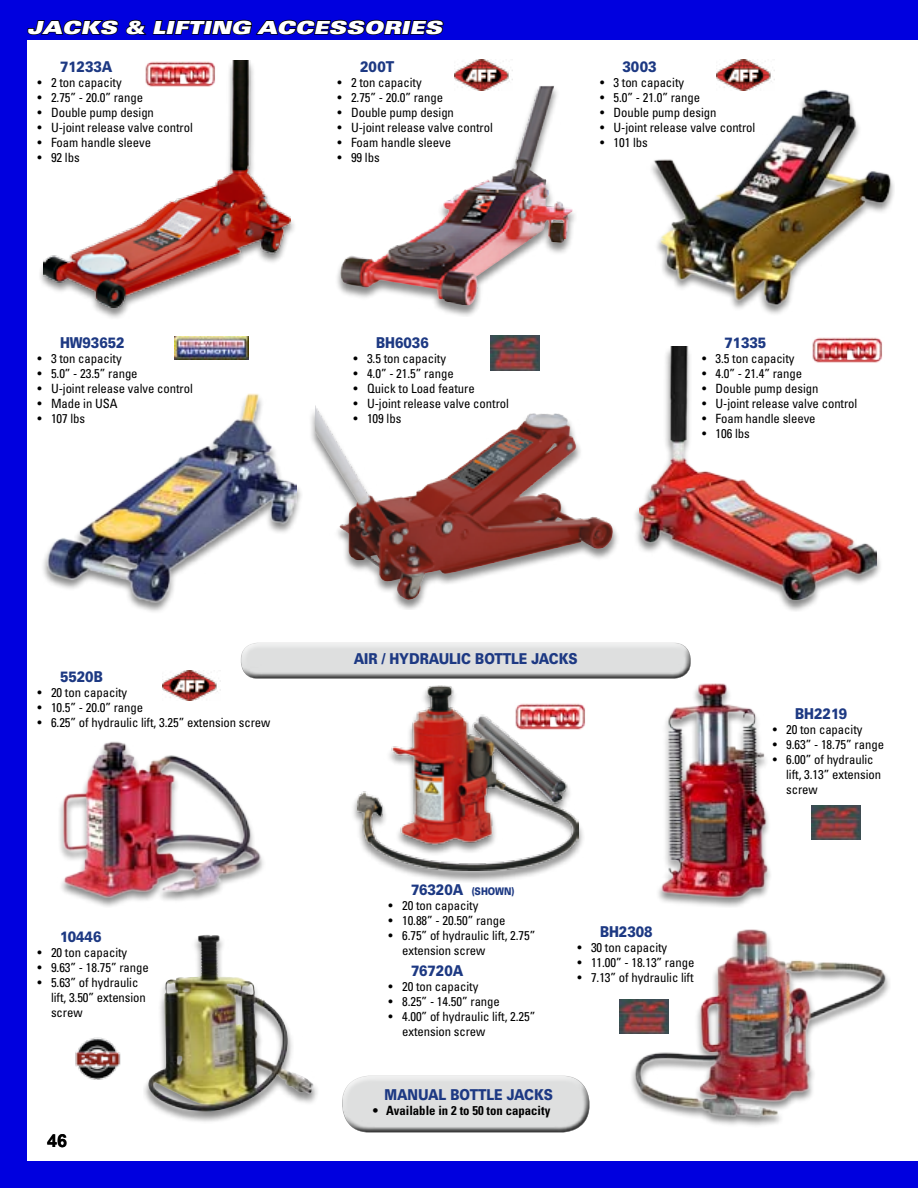
<style>
.page{position:relative;width:918px;height:1188px;background:#0000df}
.page>*{position:absolute;margin:0;border:0;box-sizing:border-box;transform-origin:0 0}
.t1{font:italic 900 expanded 18px "Univers";color:#fff}
.t2{font:700 18px "Arial";color:#000}
.t3{font:900 15px "Univers";letter-spacing:-.005em;color:#1d3983;scale:.85 1}
.t4{font:condensed 12.75px/15px "Univers";letter-spacing:-.005em;color:#000}
.t5{font:700 condensed 12.75px "Univers";color:#000}
.t6{font:900 10.5px "Univers";color:#1d3983;scale:.85 1}
.s1{font-size:15px}
</style>
<div class="page">
<div style="left:27px;top:40px;width:891px;height:1121px;background:#fff"></div>
<hr style="left:917px;top:0;width:1px;height:1188px;background:#0000df">
<svg style="left:27px;top:19px;width:417px;height:16px"></svg>
<div style="left:341px;top:1073px;width:249px;height:50px;background:#fff;opacity:.75"></div>
<div style="left:341px;top:1083px;width:251px;height:50px;background:#000;opacity:.75"></div>
<img style="left:44px;top:60px;width:246px;height:248px">
<img style="left:144px;top:60px;width:74px;height:28px">
<img style="left:44px;top:393px;width:253px;height:219px">
<img style="left:174px;top:336px;width:75px;height:24px">
<div style="left:308px;top:403px;width:311px;height:207px;background:#000;opacity:.46"></div>
<img style="left:315px;top:405px;width:301px;height:195px">
<img style="left:491px;top:336px;width:49px;height:34px">
<div style="left:633px;top:346px;width:250px;height:266px;background:#000;opacity:.46"></div>
<img style="left:639px;top:347px;width:238px;height:253px">
<img style="left:812px;top:337px;width:71px;height:27px">
<img style="left:811px;top:805px;width:49px;height:35px">
<img style="left:658px;top:683px;width:113px;height:224px">
<div style="left:239px;top:640px;width:453px;height:33px;background:#fff;opacity:.75"></div>
<div style="left:239px;top:646px;width:453px;height:33px;background:#000;opacity:.75"></div>
<div style="left:144px;top:934px;width:175px;height:190px;background:#000;opacity:.46"></div>
<img style="left:146px;top:935px;width:168px;height:178px">
<img style="left:75px;top:1037px;width:46px;height:43px">
<div style="left:350px;top:685px;width:234px;height:198px;background:#000;opacity:.46"></div>
<img style="left:357px;top:686px;width:222px;height:185px">
<img style="left:515px;top:702px;width:70px;height:28px">
<img style="left:620px;top:929px;width:270px;height:197px">
<img style="left:620px;top:1000px;width:49px;height:34px">
<img style="left:59px;top:741px;width:205px;height:166px">
<img style="left:162px;top:670px;width:56px;height:31px">
<div style="left:334px;top:85px;width:244px;height:232px;background:#000;opacity:.46"></div>
<img style="left:481px;top:86px;width:58px;height:96px">
<img style="left:454px;top:60px;width:58px;height:31px">
<img style="left:651px;top:72px;width:243px;height:242px">
<img style="left:717px;top:60px;width:58px;height:31px">
<h1 class="t1" style="left:27px;top:17px;width:36px">JACKS</h1>
<h1 class="t1" style="left:125px;top:17px;width:42px">&amp; LIFTIN</h1>
<h1 class="t1" style="left:231px;top:17px;width:45px">G ACCESSORIES</h1>
<p class="t3" style="left:60px;top:57px;width:63px">71233A</p>
<p class="t4" style="left:38px;top:75px;width:86px">• 2 ton capacity</p>
<p class="t4" style="left:38px;top:90px;width:107px">• 2.75” - 20.0” range</p>
<p class="t4" style="left:38px;top:105px;width:118px">• Double pump design</p>
<p class="t4" style="left:38px;top:120px;width:157px">• U-joint release valve control</p>
<p class="t4" style="left:38px;top:135px;width:115px">• Foam handle sleeve</p>
<p class="t4" style="left:38px;top:150px;width:44px">• 92 lbs</p>
<p class="t3" style="left:60px;top:333px;width:78px">HW93652</p>
<p class="t4" style="left:38px;top:351px;width:86px">• 3 ton capacity</p>
<p class="t4" style="left:38px;top:366px;width:102px">• 5.0” - 23.5” range</p>
<p class="t4" style="left:38px;top:381px;width:157px">• U-joint release valve control</p>
<p class="t4" style="left:38px;top:396px;width:82px">• Made in USA</p>
<p class="t4" style="left:38px;top:411px;width:49px">• 107 lbs</p>
<p class="t3" style="left:360px;top:57px;width:42px">200T</p>
<p class="t4" style="left:338px;top:75px;width:86px">• 2 ton capacity</p>
<p class="t4" style="left:338px;top:90px;width:107px">• 2.75” - 20.0” range</p>
<p class="t4" style="left:338px;top:105px;width:118px">• Double pump design</p>
<p class="t4" style="left:338px;top:120px;width:157px">• U-joint release valve control</p>
<p class="t4" style="left:338px;top:135px;width:115px">• Foam handle sleeve</p>
<p class="t4" style="left:338px;top:150px;width:44px">• 99 lbs</p>
<p class="t3" style="left:376px;top:333px;width:64px">BH6036</p>
<p class="t4" style="left:354px;top:351px;width:94px">• 3.5 ton capacity</p>
<p class="t4" style="left:354px;top:366px;width:102px">• 4.0” - 21.5” range</p>
<p class="t4" style="left:354px;top:381px;width:123px">• Quick to Load feature</p>
<p class="t4" style="left:354px;top:396px;width:157px">• U-joint release valve control</p>
<p class="t4" style="left:354px;top:411px;width:49px">• 109 lbs</p>
<p class="t3" style="left:622px;top:57px;width:42px">3003</p>
<p class="t4" style="left:600px;top:75px;width:86px">• 3 ton capacity</p>
<p class="t4" style="left:600px;top:90px;width:102px">• 5.0” - 21.0” range</p>
<p class="t4" style="left:600px;top:105px;width:118px">• Double pump design</p>
<p class="t4" style="left:600px;top:120px;width:157px">• U-joint release valve control</p>
<p class="t4" style="left:600px;top:135px;width:49px">• 101 lbs</p>
<p class="t3" style="left:724px;top:333px;width:51px">71335</p>
<p class="t4" style="left:702px;top:351px;width:94px">• 3.5 ton capacity</p>
<p class="t4" style="left:702px;top:366px;width:102px">• 4.0” - 21.4” range</p>
<p class="t4" style="left:702px;top:381px;width:118px">• Double pump design</p>
<p class="t4" style="left:702px;top:396px;width:157px">• U-joint release valve control</p>
<p class="t4" style="left:702px;top:411px;width:115px">• Foam handle sleeve</p>
<p class="t4" style="left:702px;top:426px;width:49px">• 106 lbs</p>
<p class="t3" style="left:60px;top:667px;width:52px">5520B</p>
<p class="t4" style="left:38px;top:685px;width:91px">• 20 ton capacity</p>
<p class="t4" style="left:38px;top:700px;width:107px">• 10.5” - 20.0” range</p>
<p class="t4" style="left:38px;top:715px;width:234px">• 6.25” of hydraulic lift, 3.25” extension screw</p>
<p class="t3" style="left:354px;top:650px;width:11px">AIR</p>
<p class="t3" style="left:382px;top:650px;width:232px">/ HYDRAULIC BOTTLE JAC KS</p>
<p class="t3" style="left:795px;top:705px;width:63px">BH2219</p>
<p class="t4" style="left:773px;top:722px;width:91px">• 20 ton capacity</p>
<p class="t4" style="left:773px;top:737px;width:113px">• 9.63” - 18.75” range</p>
<p class="t4" style="left:786px;top:752px;width:97px;text-indent:-14px">• 6.00” of hydraulic lift, 3.13” extension screw</p>
<p class="t3" style="left:60px;top:927px;width:50px">10446</p>
<p class="t4" style="left:38px;top:945px;width:91px">• 20 ton capacity</p>
<p class="t4" style="left:38px;top:960px;width:113px">• 9.63” - 18.75” range</p>
<p class="t4" style="left:51px;top:975px;width:97px;text-indent:-14px">• 5.63” of hydraulic lift, 3.50” extension screw</p>
<h1 class="t2" style="left:47px;top:1129px;width:22px">46</h1>
<p class="t6" style="left:411px;top:885px;width:123px"><span class="s1">76320A</span> (SHOWN)</p>
<p class="t4" style="left:389px;top:898px;width:91px">• 20 ton capacity</p>
<p class="t4" style="left:389px;top:913px;width:118px">• 10.88” - 20.50” range</p>
<p class="t4" style="left:402px;top:928px;width:135px;text-indent:-14px">• 6.75” of hydraulic lift, 2.75” extension screw</p>
<p class="t3" style="left:411px;top:962px;width:63px">76720A</p>
<p class="t4" style="left:389px;top:979px;width:91px">• 20 ton capacity</p>
<p class="t4" style="left:389px;top:994px;width:113px">• 8.25” - 14.50” range</p>
<p class="t4" style="left:402px;top:1009px;width:135px;text-indent:-14px">• 4.00” of hydraulic lift, 2.25” extension screw</p>
<p class="t3" style="left:384px;top:1085px;width:200px">MAN UAL BOTTLE JAC KS</p>
<p class="t5" style="left:373px;top:1103px;width:179px">• Available in 2 to 50 ton capacity</p>
<p class="t3" style="left:600px;top:922px;width:64px">BH2308</p>
<p class="t4" style="left:578px;top:939px;width:91px">• 30 ton capacity</p>
<p class="t4" style="left:578px;top:954px;width:118px">• 11.00” - 18.13” range</p>
<p class="t4" style="left:578px;top:969px;width:118px">• 7.13” of hydraulic lift</p>
</div>
